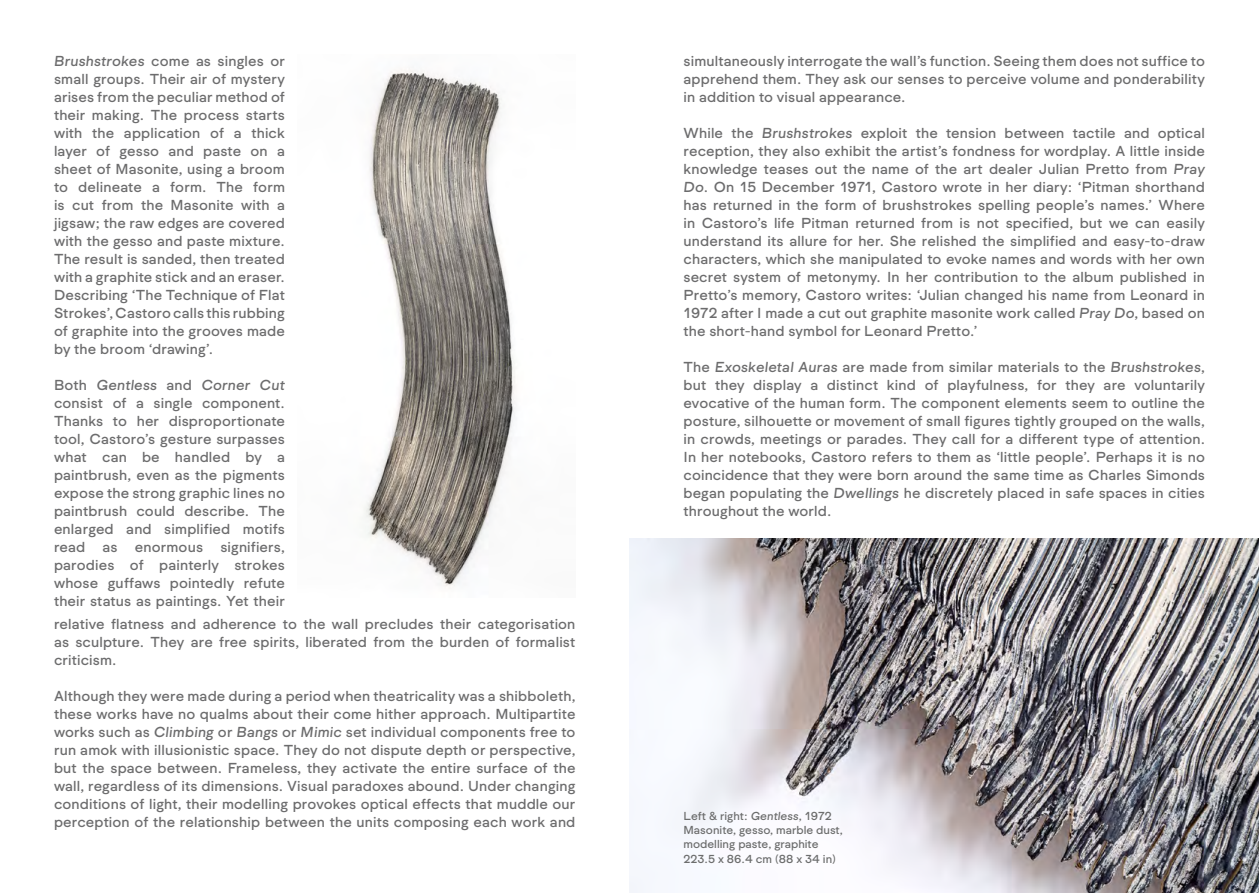
<style>
.page{position:relative;width:1259px;height:893px;background:#fff}
.page>*{position:absolute;margin:0;border:0;box-sizing:border-box;transform-origin:0 0}
.t1{font:15px/18px "Formale Grotesque N3";letter-spacing:.01em;color:#6c6c6d;text-align:justify}
.t2{font:15px "Formale Grotesque N3 It";letter-spacing:.01em;color:#6c6c6d}
.t3{font:12px/14.4px "Formale Grotesque N3";color:#6c6d6d}
.s1{font-family:"Formale Grotesque N3 It"}
.s2{font-family:"Formale Grotesque N3"}
</style>
<div class="page">
<img style="left:364px;top:69px;width:151px;height:520px">
<img style="left:629px;top:539px;width:630px;height:354px">
<p class="t1" style="left:54px;top:52px;width:232px"><span class="s1">Brushstrokes</span> come as singles or small groups. Their air of mystery arises from the peculiar method of their making. The process starts with the application of a thick layer of gesso and paste on a sheet of Masonite, using a broom to delineate a form. The form is cut from the Masonite with a jigsaw; the raw edges are covered with the gesso and paste mixture.<br>The result is sanded, then treated with a graphite stick and an eraser.<br>Describing ‘The Technique of Flat Strokes’, Castoro calls this rubbing of graphite into the grooves made by the broom ‘drawing’.</p>
<p class="t2" style="left:54px;top:377px;width:232px"><span class="s2">Both</span> Gentless <span class="s2">and</span> Corner Cut</p>
<p class="t1" style="left:54px;top:394px;width:232px">consist of a single component.<br>Thanks to her disproportionate tool, Castoro’s gesture surpasses what can be handled by a paintbrush, even as the pigments expose the strong graphic lines no paintbrush could describe. The enlarged and simplified motifs read as enormous signifiers, parodies of painterly strokes whose guffaws pointedly refute their status as paintings. Yet their</p>
<p class="t1" style="left:54px;top:614px;width:523px">relative flatness and adherence to the wall precludes their categorisation as sculpture. They are free spirits, liberated from the burden of formalist criticism.</p>
<p class="t1" style="left:54px;top:686px;width:523px">Although they were made during a period when theatricality was a shibboleth, these works have no qualms about their come hither approach. Multipartite works such as <span class="s1">Climbing</span> or <span class="s1">Bangs</span> or <span class="s1">Mimic</span> set individual components free to run amok with illusionistic space. They do not dispute depth or perspective, but the space between. Frameless, they activate the entire surface of the wall, regardless of its dimensions. Visual paradoxes abound. Under changing conditions of light, their modelling provokes optical effects that muddle our perception of the relationship between the units composing each work and</p>
<p class="t1" style="left:683px;top:52px;width:523px">simultaneously interrogate the wall’s function. Seeing them does not suffice to apprehend them. They ask our senses to perceive volume and ponderability in addition to visual appearance.</p>
<p class="t1" style="left:683px;top:124px;width:523px">While the <span class="s1">Brushstrokes</span> exploit the tension between tactile and optical reception, they also exhibit the artist’s fondness for wordplay. A little inside knowledge teases out the name of the art dealer Julian Pretto from <span class="s1">Pray Do</span>. On 15 December 1971, Castoro wrote in her diary: ‘Pitman shorthand has returned in the form of brushstrokes spelling people’s names.’ Where in Castoro’s life Pitman returned from is not specified, but we can easily understand its allure for her. She relished the simplified and easy-to-draw characters, which she manipulated to evoke names and words with her own secret system of metonymy. In her contribution to the album published in Pretto’s memory, Castoro writes: ‘Julian changed his name from Leonard in 1972 after I made a cut out graphite masonite work called <span class="s1">Pray Do</span>, based on the short-hand symbol for Leonard Pretto.’</p>
<p class="t1" style="left:683px;top:358px;width:523px">The <span class="s1">Exoskeletal Auras</span> are made from similar materials to the <span class="s1">Brushstrokes</span>, but they display a distinct kind of playfulness, for they are voluntarily evocative of the human form. The component elements seem to outline the posture, silhouette or movement of small figures tightly grouped on the walls, in crowds, meetings or parades. They call for a different type of attention.<br>In her notebooks, Castoro refers to them as ‘little people’. Perhaps it is no coincidence that they were born around the same time as Charles Simonds began populating the <span class="s1">Dwellings</span> he discretely placed in safe spaces in cities throughout the world.</p>
<p class="t3" style="left:683px;top:808px;width:161px">Left &amp; right: <span class="s1">Gentless</span>, 1972<br>Masonite, gesso, marble dust, modelling paste, graphite<br>223.5 x 86.4 cm (88 x 34 in)</p>
</div>
